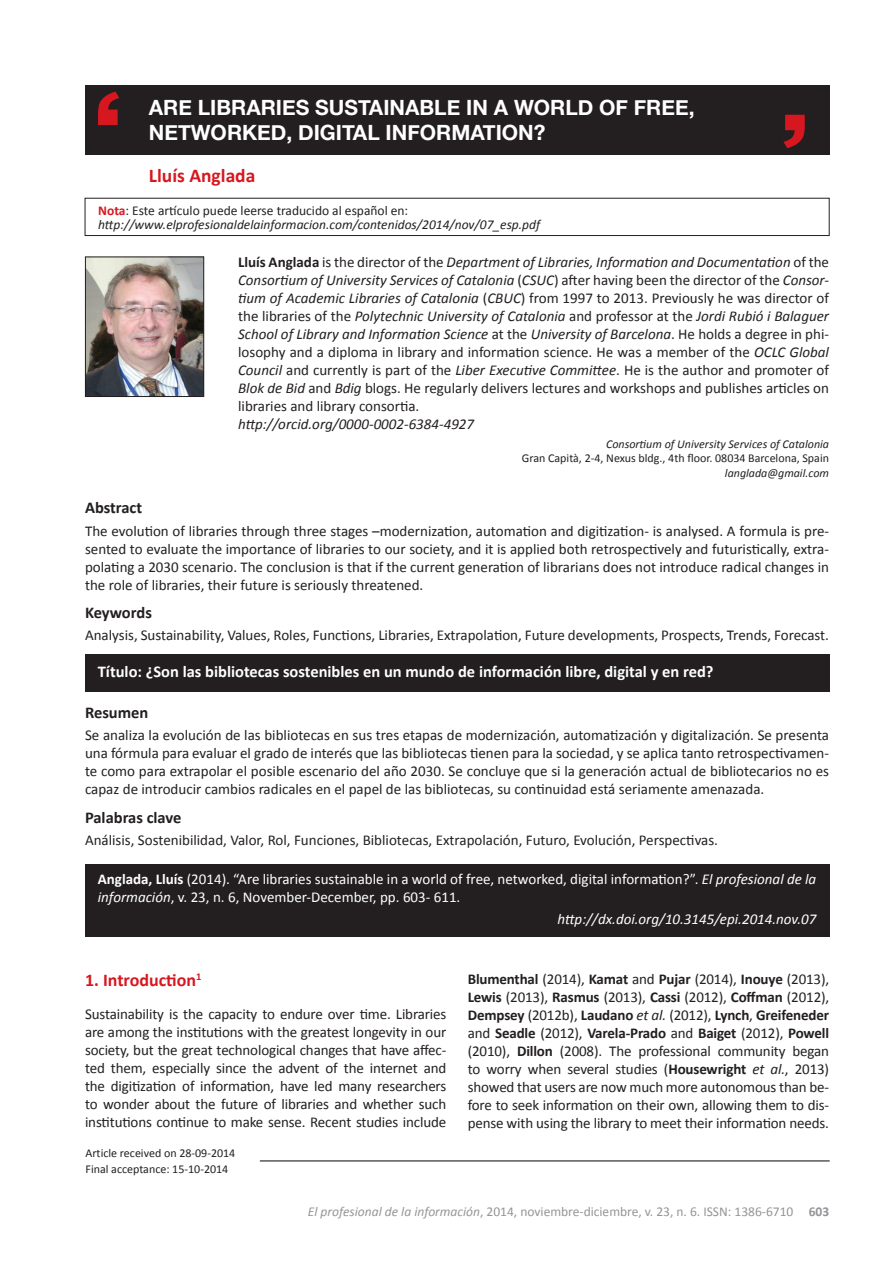
<style>
.page{position:relative;width:893px;height:1263px;background:#fff}
.page>*{position:absolute;margin:0;border:0;box-sizing:border-box;transform-origin:0 0}
.t1{font:700 21px/24.8px "Helvetica Neue";color:#fff}
.t2{font:700 19.5px "Calibri";color:#d7171f}
.t3{font:700 18px "Calibri";color:#d7171f}
.t4{font:700 16.5px "Calibri";color:#fff}
.t5{font:700 16.5px "Calibri";color:#231f20}
.t6{font:15px/18px "Calibri";color:#231f20;text-align:justify}
.t7{font:15px/18px "Calibri";color:#fff}
.t8{font:italic 15px "Calibri";color:#fff}
.t9{font:italic 15px "Calibri";color:#231f20}
.t10{font:italic 13.5px/14px "Calibri";color:#231f20}
.t11{font:13.5px "Calibri";color:#939598}
.t12{font:12px/15.6px "Calibri";color:#231f20}
.t13{font:italic 12px "Calibri";color:#231f20}
.s1{font-weight:700;font-style:normal;color:#d7171f}
.s2{font-style:normal}
.s3{font-weight:700}
.s4{font-style:italic}
</style>
<div class="page">
<div style="left:85px;top:865px;width:744px;height:72px;background:#231f20"></div>
<div style="left:86px;top:655px;width:744px;height:37px;background:#231f20"></div>
<div style="left:85px;top:85px;width:744px;height:69px;background:#231f20"></div>
<svg style="left:783px;top:115px;width:22px;height:33px"></svg>
<svg style="left:98px;top:92px;width:21px;height:33px"></svg>
<img style="left:87px;top:259px;width:115px;height:136px">
<div style="left:85px;top:257px;width:119px;height:140px;border:1px solid #231f20"></div>
<hr style="left:260px;top:1160px;width:570px;height:1px;background:#231f20">
<div style="left:85px;top:198px;width:745px;height:38px;border:1px solid #231f20"></div>
<h1 class="t1" style="left:149px;top:96px;width:547px">ARE LIBRARIES SUSTAINABLE IN A WORLD OF FREE,<br>NETWORKED, DIGITAL INFORMATION?</h1>
<h2 class="t2" style="left:149px;top:163px;width:108px">Lluís Anglada</h2>
<p class="t10" style="left:98px;top:203px;width:444px"><span class="s1">Nota</span><span class="s2">: Este artículo puede leerse traducido al español en: </span>http://www.elprofesionaldelainformacion.com/contenidos/2014/nov/07_esp.pdf</p>
<p class="t6" style="left:238px;top:253px;width:592px"><span class="s3">Lluís Anglada</span> is the director of the <span class="s4">Department of Libraries, Information and Documentation</span> of the <span class="s4">Consortium of University Services of Catalonia</span> (<span class="s4">CSUC</span>) after having been the director of the <span class="s4">Consor&shy;tium of Academic Libraries of Catalonia</span> (<span class="s4">CBUC</span>) from 1997 to 2013. Previously he was director of the libraries of the <span class="s4">Polytechnic University of Catalonia</span> and professor at the <span class="s4">Jordi Rubió i Balaguer School of Library and Information Science</span> at the <span class="s4">University of Barcelona</span>. He holds a degree in phi&shy;losophy and a diploma in library and information science. He was a member of the <span class="s4">OCLC Global Council</span> and currently is part of the <span class="s4">Liber Executive Committee</span>. He is the author and promoter of <span class="s4">Blok de Bid</span> and <span class="s4">Bdig</span> blogs. He regularly delivers lectures and workshops and publishes articles on libraries and library consortia.</p>
<p class="t9" style="left:238px;top:414px;width:237px">http://orcid.org/0000-0002-6384-4927</p>
<p class="t13" style="left:606px;top:436px;width:224px">Consortium of University Services of Catalonia</p>
<p class="t12" style="left:522px;top:450px;width:309px">Gran Capità, 2-4, Nexus bldg., 4th floor. 08034 Barcelona, Spain</p>
<p class="t13" style="left:725px;top:464px;width:106px">langlada@gmail.com</p>
<p class="t5" style="left:85px;top:497px;width:59px">Abstract</p>
<p class="t6" style="left:85px;top:522px;width:746px">The evolution of libraries through three stages –modernization, automation and digitization- is analysed. A formula is pre&shy;sented to evaluate the importance of libraries to our society, and it is applied both retrospectively and futuristically, extra&shy;polating a 2030 scenario. The conclusion is that if the current generation of librarians does not introduce radical changes in the role of libraries, their future is seriously threatened.</p>
<p class="t5" style="left:85px;top:602px;width:68px">Keywords</p>
<p class="t6" style="left:85px;top:626px;width:745px">Analysis, Sustainability, Values, Roles, Functions, Libraries, Extrapolation, Future developments, Prospects, Trends, Forecast.</p>
<p class="t4" style="left:98px;top:661px;width:617px">Título: ¿Son las bibliotecas sostenibles en un mundo de información libre, digital y en red?</p>
<p class="t5" style="left:85px;top:702px;width:65px">Resumen</p>
<p class="t6" style="left:85px;top:726px;width:746px">Se analiza la evolución de las bibliotecas en sus tres etapas de modernización, automatización y digitalización. Se presenta una fórmula para evaluar el grado de interés que las bibliotecas tienen para la sociedad, y se aplica tanto retrospectivamen&shy;te como para extrapolar el posible escenario del año 2030. Se concluye que si la generación actual de bibliotecarios no es capaz de introducir cambios radicales en el papel de las bibliotecas, su continuidad está seriamente amenazada.</p>
<p class="t5" style="left:85px;top:807px;width:98px">Palabras clave</p>
<p class="t6" style="left:85px;top:831px;width:634px">Análisis, Sostenibilidad, Valor, Rol, Funciones, Bibliotecas, Extrapolación, Futuro, Evolución, Perspectivas.</p>
<p class="t7" style="left:98px;top:870px;width:720px"><span class="s3">Anglada, Lluís</span> (2014). “Are libraries sustainable in a world of free, networked, digital information?”. <span class="s4">El profesional de la información</span>, v. 23, n. 6, November-December, pp. 603- 611.</p>
<p class="t8" style="left:558px;top:909px;width:260px">http://dx.doi.org/10.3145/epi.2014.nov.07</p>
<p class="t3" style="left:85px;top:968px;width:118px">1. Introduction<sup>1</sup></p>
<p class="t6" style="left:85px;top:1005px;width:363px">Sustainability is the capacity to endure over time. Libraries are among the institutions with the greatest longevity in our society, but the great technological changes that have affec&shy;ted them, especially since the advent of the internet and the digitization of information, have led many researchers to wonder about the future of libraries and whether such institutions continue to make sense. Recent studies include</p>
<p class="t12" style="left:86px;top:1145px;width:151px">Article received on 28-09-2014<br>Final acceptance: 15-10-2014</p>
<p class="t6" style="left:468px;top:970px;width:363px"><span class="s3">Blumenthal</span> (2014), <span class="s3">Kamat</span> and <span class="s3">Pujar</span> (2014), <span class="s3">Inouye</span> (2013), <span class="s3">Lewis</span> (2013), <span class="s3">Rasmus</span> (2013), <span class="s3">Cassi</span> (2012), <span class="s3">Coffman</span> (2012), <span class="s3">Dempsey</span> (2012b), <span class="s3">Laudano</span> <span class="s4">et al.</span> (2012), <span class="s3">Lynch</span>, <span class="s3">Greifeneder </span>and <span class="s3">Seadle</span> (2012), <span class="s3">Varela-Prado</span> and <span class="s3">Baiget</span> (2012), <span class="s3">Powell </span>(2010), <span class="s3">Dillon</span> (2008). The professional community began to worry when several studies (<span class="s3">Housewright</span> <span class="s4">et al.</span>, 2013) showed that users are now much more autonomous than be&shy;fore to seek information on their own, allowing them to dis&shy;pense with using the library to meet their information needs.</p>
<p class="t11" style="left:308px;top:1203px;width:523px"><span class="s4">El profesional de la información</span>, 2014, noviembre-diciembre, v. 23, n. 6. ISSN: 1386-6710 <span class="s3">603</span></p>
</div>
